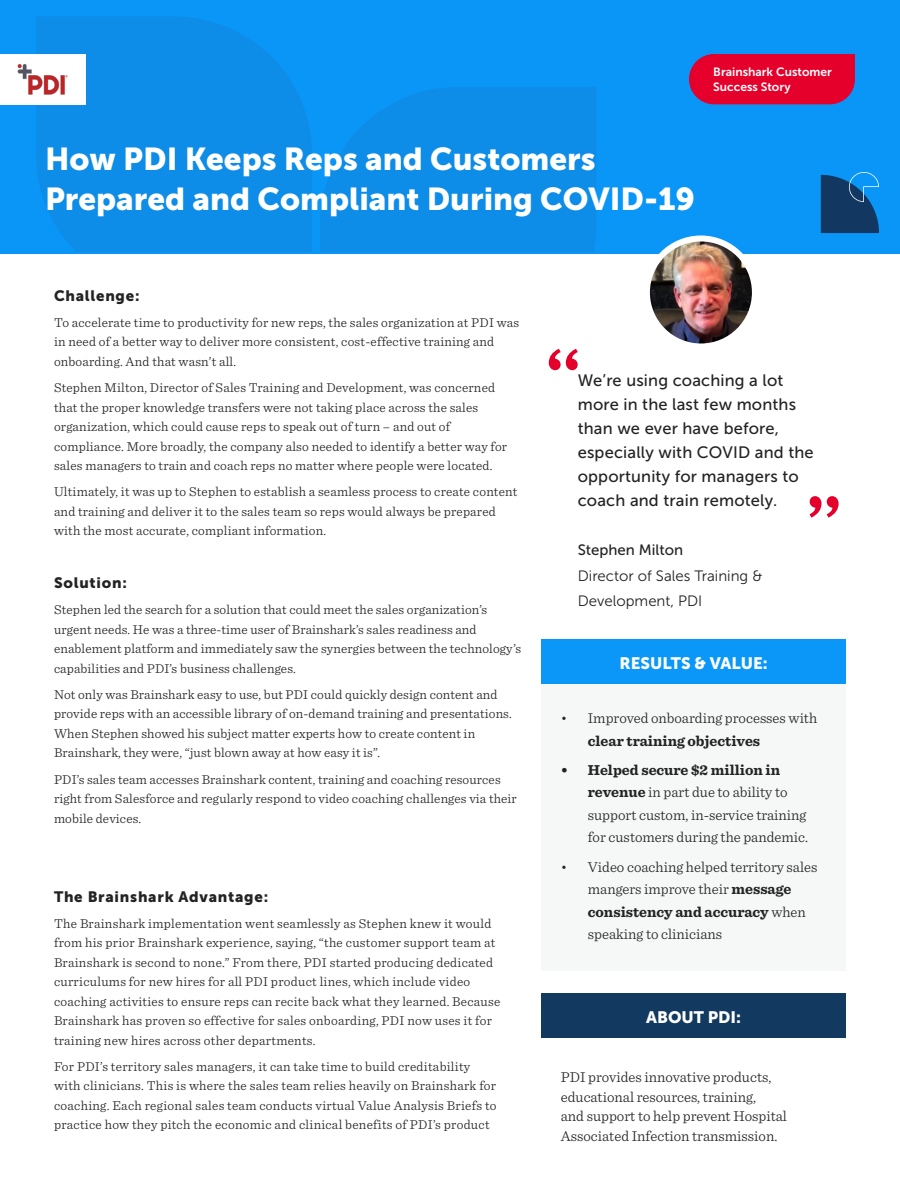
<style>
.page{position:relative;width:900px;height:1200px;background:#fff}
.page>*{position:absolute;margin:0;border:0;box-sizing:border-box;transform-origin:0 0}
.t1{font:31.5px/40.5px "Museo Sans 900";color:#fff}
.t2{font:16.5px/24px "Museo Sans 500";letter-spacing:.01em;color:#232323}
.t3{font:16.5px "Museo Sans 900";color:#fff}
.t4{font:300 15px/22.5px "Sentinel";color:#232323}
.t5{font:15px "Museo Sans 900";letter-spacing:.05em;color:#232323}
.t6{font:15px/25.5px "Museo Sans 300";color:#232323}
.t7{font:700 15px "Sentinel";color:#232323}
.t8{font:15px "Museo Sans 500";color:#232323}
.t9{font:300 13.5px/19.5px "Sentinel";letter-spacing:.015em;color:#232323}
.t10{font:12px/14.4px "Museo Sans 700";color:#fff}
.s1{font-weight:700}
</style>
<div class="page">
<div style="left:0;top:0;width:900px;height:254px;background:#0a96f7"></div>
<svg style="left:821px;top:172px;width:58px;height:61px"></svg>
<svg style="left:320px;top:87px;width:276px;height:165px;fill:#0d8ce8"></svg>
<svg style="left:36px;top:17px;width:276px;height:235px;fill:#0d8ce8"></svg>
<svg style="left:549px;top:349px;width:29px;height:21px"></svg>
<svg style="left:810px;top:496px;width:29px;height:22px"></svg>
<img style="left:651px;top:239px;width:100px;height:104px">
<div style="left:644px;top:236px;width:114px;height:114px;border:6px solid #fff;border-radius:50%"></div>
<div style="left:689px;top:54px;width:166px;height:50px;background:#e4002b"></div>
<div style="left:0;top:54px;width:86px;height:50px;background:#fff"></div>
<img style="left:17px;top:64px;width:50px;height:31px">
<div style="left:541px;top:993px;width:305px;height:45px;background:#123960"></div>
<div style="left:541px;top:639px;width:305px;height:331px;background:#f6f7f7"></div>
<div style="left:541px;top:639px;width:305px;height:45px;background:#0b97f7"></div>
<p class="t10" style="left:713px;top:65px;width:120px">Brainshark Customer<br>Success Story</p>
<h1 class="t1" style="left:45px;top:138px;width:652px">How PDI Keeps Reps and Customers<br>Prepared and Compliant During COVID-19</h1>
<p class="t5" style="left:54px;top:287px;width:87px">Challenge:</p>
<p class="t9" style="left:54px;top:312px;width:467px">To accelerate time to productivity for new reps, the sales organization at PDI was in need of a better way to deliver more consistent, cost-effective training and onboarding. And that wasn’t all.</p>
<p class="t9" style="left:54px;top:377px;width:455px">Stephen Milton, Director of Sales Training and Development, was concerned that the proper knowledge transfers were not taking place across the sales organization, which could cause reps to speak out of turn – and out of compliance. More broadly, the company also needed to identify a better way for sales managers to train and coach reps no matter where people were located.</p>
<p class="t9" style="left:54px;top:481px;width:465px">Ultimately, it was up to Stephen to establish a seamless process to create content and training and deliver it to the sales team so reps would always be prepared with the most accurate, compliant information.</p>
<p class="t5" style="left:54px;top:574px;width:74px">Solution:</p>
<p class="t9" style="left:54px;top:599px;width:469px">Stephen led the search for a solution that could meet the sales organization’s urgent needs. He was a three-time user of Brainshark’s sales readiness and enablement platform and immediately saw the synergies between the technology’s capabilities and PDI’s business challenges.</p>
<p class="t9" style="left:54px;top:684px;width:459px">Not only was Brainshark easy to use, but PDI could quickly design content and provide reps with an accessible library of on-demand training and presentations.<br>When Stephen showed his subject matter experts how to create content in Brainshark, they were, “just blown away at how easy it is”.</p>
<p class="t9" style="left:54px;top:769px;width:464px">PDI’s sales team accesses Brainshark content, training and coaching resources right from Salesforce and regularly respond to video coaching challenges via their mobile devices.</p>
<p class="t5" style="left:54px;top:888px;width:216px">The Brainshark Advantage:</p>
<p class="t9" style="left:54px;top:913px;width:448px">The Brainshark implementation went seamlessly as Stephen knew it would from his prior Brainshark experience, saying, “the customer support team at Brainshark is second to none.” From there, PDI started producing dedicated curriculums for new hires for all PDI product lines, which include video coaching activities to ensure reps can recite back what they learned. Because Brainshark has proven so effective for sales onboarding, PDI now uses it for training new hires across other departments.</p>
<p class="t9" style="left:54px;top:1056px;width:444px">For PDI’s territory sales managers, it can take time to build creditability with clinicians. This is where the sales team relies heavily on Brainshark for coaching. Each regional sales team conducts virtual Value Analysis Briefs to practice how they pitch the economic and clinical benefits of PDI’s product</p>
<p class="t2" style="left:578px;top:368px;width:237px">We’re using coaching a lot more in the last few months than we ever have before, especially with COVID and the opportunity for managers to coach and train remotely.</p>
<p class="t8" style="left:578px;top:542px;width:107px">Stephen Milton</p>
<p class="t6" style="left:578px;top:563px;width:186px">Director of Sales Training &amp;<br>Development, PDI</p>
<p class="t3" style="left:620px;top:654px;width:150px">RESULTS &amp; VALUE:</p>
<p class="t4" style="left:561px;top:706px;width:258px">• Improved onboarding processes with</p>
<p class="t7" style="left:588px;top:729px;width:174px">clear training objectives</p>
<p class="t4" style="left:588px;top:758px;width:222px;text-indent:-27px"><span class="s1">• Helped secure $2 million in revenue</span> in part due to ability to support custom, in-service training for customers during the pandemic.</p>
<p class="t4" style="left:588px;top:854px;width:231px;text-indent:-27px">• Video coaching helped territory sales mangers improve their <span class="s1">message consistency and accuracy</span> when speaking to clinicians</p>
<p class="t3" style="left:646px;top:1008px;width:96px">ABOUT PDI:</p>
<p class="t4" style="left:561px;top:1067px;width:228px;line-height:19.5px">PDI provides innovative products, educational resources, training,<br>and support to help prevent Hospital Associated Infection transmission.</p>
</div>
